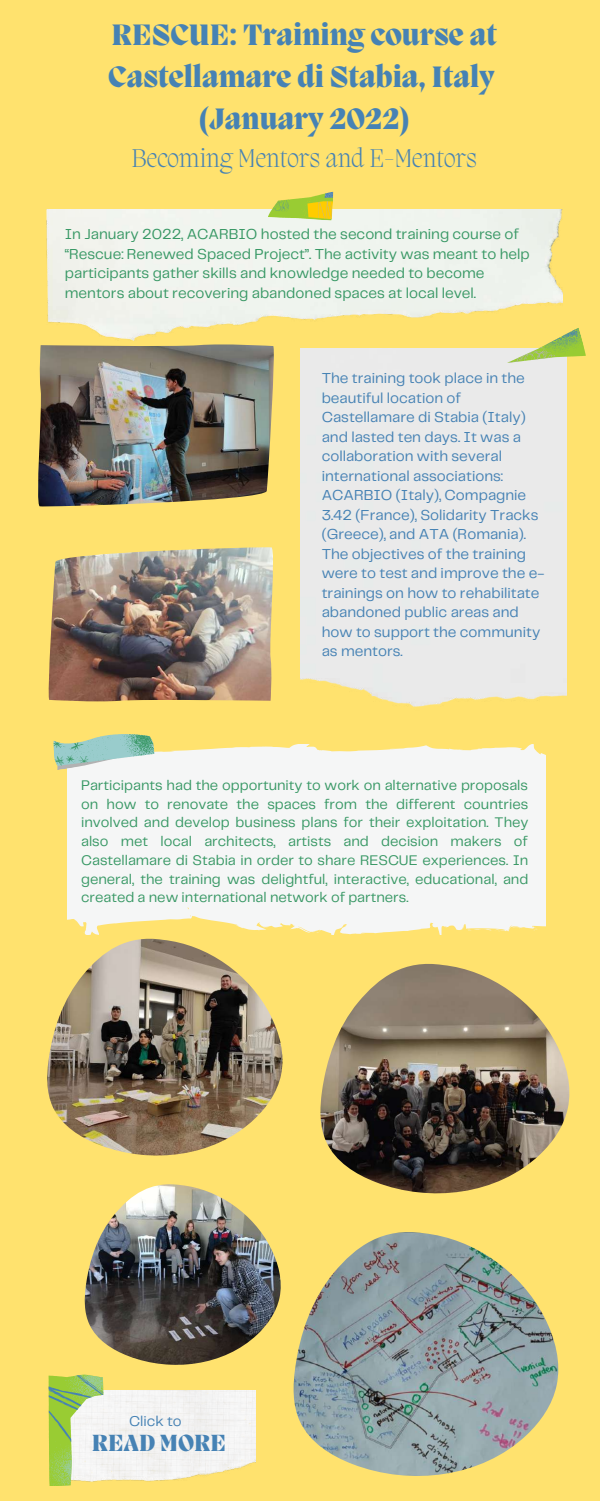
<style>
.page{position:relative;width:600px;height:1501px;background:#fff}
.page>*{position:absolute;margin:0;border:0;box-sizing:border-box;transform-origin:0 0}
.t1{font:800 30.3px/42px "Migra";color:#4682b4;text-align:center}
.t2{font:200 26.2px "Migra";color:#4682b4}
.t3{font:800 24px "Migra";color:#4682b4}
.t4{font:15px/19.5px "Telegraf";color:#4682b4}
.t5{font:15px/19.5px "Telegraf";color:#389865}
.t6{font:14.8px "Telegraf";color:#4682b4}
.t7{font:14.5px/18.8px "Telegraf";color:#389865;text-align:justify}
</style>
<div class="page">
<div style="left:0;top:0;width:600px;height:1500px;background:#ffe26e"></div>
<img style="left:47px;top:210px;width:515px;height:130px">
<div style="left:300px;top:348px;width:266px;height:359px;background:#eaeaea"></div>
<svg style="left:268px;top:191px;width:66px;height:30px"></svg>
<svg style="left:503px;top:327px;width:83px;height:51px"></svg>
<div style="left:67px;top:744px;width:478px;height:190px;background:#f5f6f6"></div>
<svg style="left:53px;top:734px;width:102px;height:36px;background:#b3d2be"></svg>
<img style="left:38px;top:344px;width:236px;height:163px">
<img style="left:49px;top:547px;width:224px;height:155px">
<img style="left:47px;top:934px;width:236px;height:222px">
<img style="left:320px;top:964px;width:250px;height:230px">
<img style="left:293px;top:1232px;width:266px;height:243px">
<img style="left:85px;top:1184px;width:196px;height:181px">
<img style="left:106px;top:1390px;width:149px;height:90px">
<svg style="left:48px;top:1374px;width:58px;height:111px;background:#c2db98"></svg>
<h1 class="t1" style="left:108px;top:16px;width:390px">RESCUE: Training course at<br>Castellamare di Stabia, Italy (January 2022)</h1>
<h2 class="t2" style="left:132px;top:146px;width:347px">Becoming Mentors and E-Mentors</h2>
<p class="t5" style="left:65px;top:225px;width:466px">In January 2022, ACARBIO hosted the second training course of “Rescue: Renewed Spaced Project”. The activity was meant to help participants gather skills and knowledge needed to become mentors about recovering abandoned spaces at local level.</p>
<p class="t4" style="left:322px;top:369px;width:224px">The training took place in the beautiful location of<br>Castellamare di Stabia (Italy) and lasted ten days. It was a collaboration with several international associations:<br>ACARBIO (Italy), Compagnie<br>3.42 (France), Solidarity Tracks (Greece), and ATA (Romania).<br>The objectives of the training were to test and improve the e&shy;trainings on how to rehabilitate abandoned public areas and how to support the community as mentors.</p>
<p class="t7" style="left:81px;top:776px;width:449px">Participants had the opportunity to work on alternative proposals on how to renovate the spaces from the different countries involved and develop business plans for their exploitation. They also met local architects, artists and decision makers of Castellamare di Stabia in order to share RESCUE experiences. In general, the training was delightful, interactive, educational, and created a new international network of partners.</p>
<p class="t6" style="left:129px;top:1414px;width:54px">Click to</p>
<h3 class="t3" style="left:92px;top:1431px;width:136px">READ MORE</h3>
</div>
